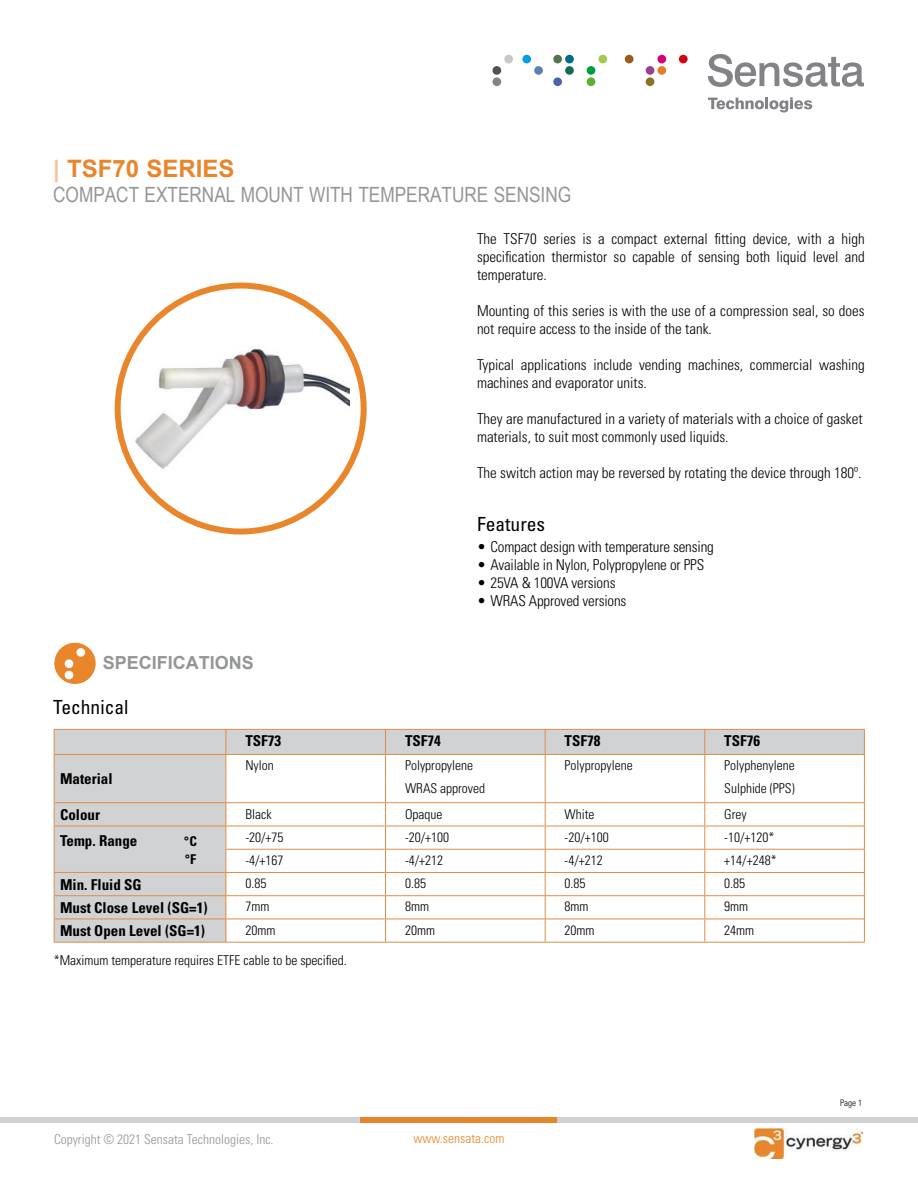
<style>
.page{position:relative;width:918px;height:1188px;background:#fff}
.page>*{position:absolute;margin:0;border:0;box-sizing:border-box;transform-origin:0 0}
.t1{font:700 24px "Arial";color:#e9862c}
.t2{font:21px "Arial Narrow";color:#939597}
.t3{font:condensed 19.5px "Univers LT Std";color:#000}
.t4{font:700 18px "Arial";color:#939597}
.t5{font:300 condensed 15px/18px "Univers LT Std";color:#000}
.t6{font:700 condensed 15px "Univers LT Std";color:#000}
.t7{font:300 condensed 13.5px "Univers LT Std";color:#000}
.t8{font:300 condensed 13.5px "Univers LT Std";color:#939597}
.t9{font:300 condensed 13.5px "Univers LT Std";color:#e9862c}
.t10{font:700 condensed 13.5px/18px "Univers LT Std";color:#000}
.t11{font:300 condensed 9px "Univers LT Std";color:#000}
.s1{color:#fbc297}
</style>
<div class="page">
<svg style="left:708px;top:54px;width:156px;height:33px"></svg>
<svg style="left:708px;top:97px;width:104px;height:15px"></svg>
<div style="left:492px;top:77px;width:9px;height:9px;background:#828287;border-radius:50%"></div>
<div style="left:522px;top:55px;width:9px;height:8px;background:#009eed;border-radius:50%"></div>
<div style="left:534px;top:66px;width:9px;height:9px;background:#5982af;border-radius:50%"></div>
<div style="left:553px;top:55px;width:9px;height:8px;background:#4f7749;border-radius:50%"></div>
<div style="left:565px;top:55px;width:9px;height:8px;background:#006b87;border-radius:50%"></div>
<div style="left:565px;top:66px;width:9px;height:9px;background:#146b5b;border-radius:50%"></div>
<div style="left:553px;top:77px;width:9px;height:9px;background:#4f60ad;border-radius:50%"></div>
<div style="left:598px;top:55px;width:9px;height:8px;background:#a0cc51;border-radius:50%"></div>
<div style="left:587px;top:66px;width:8px;height:9px;background:#009e44;border-radius:50%"></div>
<div style="left:587px;top:77px;width:8px;height:9px;background:#59af30;border-radius:50%"></div>
<div style="left:657px;top:55px;width:9px;height:8px;background:#d8007a;border-radius:50%"></div>
<div style="left:646px;top:66px;width:8px;height:9px;background:#9b3d91;border-radius:50%"></div>
<div style="left:657px;top:66px;width:9px;height:9px;background:#e87a2b;border-radius:50%"></div>
<div style="left:646px;top:77px;width:8px;height:9px;background:#8c7028;border-radius:50%"></div>
<div style="left:679px;top:55px;width:9px;height:8px;background:#d80016;border-radius:50%"></div>
<div style="left:504px;top:55px;width:9px;height:8px;background:#c6c9cc;border-radius:50%"></div>
<div style="left:492px;top:66px;width:9px;height:9px;background:#515154;border-radius:50%"></div>
<div style="left:625px;top:55px;width:9px;height:8px;background:#995b19;border-radius:50%"></div>
<div style="left:0;top:1117px;width:918px;height:6px;background:#d1d2d4"></div>
<div style="left:361px;top:1117px;width:196px;height:6px;background:#e9862c"></div>
<img style="left:754px;top:1128px;width:108px;height:30px">
<svg style="left:55px;top:730px;width:809px;height:212px"></svg>
<hr style="left:54px;top:729px;width:172px;height:1px;background:#df8d47">
<hr style="left:226px;top:729px;width:160px;height:1px;background:#df8d47">
<hr style="left:386px;top:729px;width:159px;height:1px;background:#df8d47">
<hr style="left:545px;top:729px;width:160px;height:1px;background:#df8d47">
<hr style="left:705px;top:729px;width:160px;height:1px;background:#df8d47">
<hr style="left:54px;top:754px;width:172px;height:1px;background:#df8d47">
<hr style="left:226px;top:754px;width:160px;height:1px;background:#df8d47">
<hr style="left:386px;top:754px;width:159px;height:1px;background:#df8d47">
<hr style="left:545px;top:754px;width:160px;height:1px;background:#df8d47">
<hr style="left:705px;top:754px;width:160px;height:1px;background:#df8d47">
<hr style="left:54px;top:826px;width:172px;height:1px;background:#df8d47">
<hr style="left:226px;top:826px;width:160px;height:1px;background:#df8d47">
<hr style="left:386px;top:826px;width:159px;height:1px;background:#df8d47">
<hr style="left:545px;top:826px;width:160px;height:1px;background:#df8d47">
<hr style="left:705px;top:826px;width:160px;height:1px;background:#df8d47">
<hr style="left:55px;top:802px;width:171px;height:1px;background:#df8d47">
<hr style="left:226px;top:802px;width:160px;height:1px;background:#df8d47">
<hr style="left:386px;top:802px;width:159px;height:1px;background:#df8d47">
<hr style="left:545px;top:802px;width:160px;height:1px;background:#df8d47">
<hr style="left:705px;top:802px;width:160px;height:1px;background:#df8d47">
<hr style="left:226px;top:849px;width:160px;height:1px;background:#df8d47">
<hr style="left:386px;top:849px;width:159px;height:1px;background:#df8d47">
<hr style="left:545px;top:849px;width:160px;height:1px;background:#df8d47">
<hr style="left:705px;top:849px;width:160px;height:1px;background:#df8d47">
<hr style="left:54px;top:872px;width:172px;height:1px;background:#df8d47">
<hr style="left:226px;top:872px;width:160px;height:1px;background:#df8d47">
<hr style="left:386px;top:872px;width:159px;height:1px;background:#df8d47">
<hr style="left:545px;top:872px;width:160px;height:1px;background:#df8d47">
<hr style="left:705px;top:872px;width:160px;height:1px;background:#df8d47">
<svg style="left:54px;top:730px;width:1px;height:212px"></svg>
<svg style="left:385px;top:730px;width:1px;height:212px"></svg>
<svg style="left:545px;top:730px;width:1px;height:212px"></svg>
<svg style="left:704px;top:730px;width:1px;height:212px"></svg>
<svg style="left:864px;top:730px;width:1px;height:212px"></svg>
<hr style="left:55px;top:895px;width:171px;height:1px;background:#df8d47">
<hr style="left:226px;top:895px;width:160px;height:1px;background:#df8d47">
<hr style="left:386px;top:895px;width:159px;height:1px;background:#df8d47">
<hr style="left:545px;top:895px;width:160px;height:1px;background:#df8d47">
<hr style="left:705px;top:895px;width:159px;height:1px;background:#df8d47">
<hr style="left:55px;top:919px;width:171px;height:1px;background:#df8d47">
<hr style="left:226px;top:919px;width:160px;height:1px;background:#df8d47">
<hr style="left:386px;top:919px;width:159px;height:1px;background:#df8d47">
<hr style="left:545px;top:919px;width:160px;height:1px;background:#df8d47">
<hr style="left:705px;top:919px;width:159px;height:1px;background:#df8d47">
<hr style="left:54px;top:942px;width:172px;height:1px;background:#df8d47">
<hr style="left:226px;top:942px;width:160px;height:1px;background:#df8d47">
<hr style="left:386px;top:942px;width:159px;height:1px;background:#df8d47">
<hr style="left:545px;top:942px;width:160px;height:1px;background:#df8d47">
<hr style="left:705px;top:942px;width:160px;height:1px;background:#df8d47">
<svg style="left:226px;top:730px;width:1px;height:212px"></svg>
<svg style="left:54px;top:643px;width:42px;height:41px"></svg>
<img style="left:131px;top:345px;width:219px;height:127px">
<div style="left:115px;top:283px;width:252px;height:252px;border:6px solid #e9862c;border-radius:50%"></div>
<h1 class="t1" style="left:53px;top:160px;width:183px"><span class="s1">|</span> TSF70 SERIES</h1>
<h2 class="t2" style="left:53px;top:183px;width:520px">COMPACT EXTERNAL MOUNT WITH TEMPERATURE SENSING</h2>
<p class="t5" style="left:477px;top:231px;width:389px;text-align:justify">The TSF70 series is a compact external fitting device, with a high specification thermistor so capable of sensing both liquid level and temperature.</p>
<p class="t5" style="left:477px;top:303px;width:389px">Mounting of this series is with the use of a compression seal, so does not require access to the inside of the tank.</p>
<p class="t5" style="left:477px;top:357px;width:389px">Typical applications include vending machines, commercial washing machines and evaporator units.</p>
<p class="t5" style="left:477px;top:411px;width:387px">They are manufactured in a variety of materials with a choice of gasket materials, to suit most commonly used liquids.</p>
<p class="t5" style="left:477px;top:465px;width:386px">The switch action may be reversed by rotating the device through 180º.</p>
<p class="t4" style="left:103px;top:656px;width:153px">SPECIFICATIONS</p>
<h3 class="t3" style="left:53px;top:696px;width:77px">Technical</h3>
<h3 class="t3" style="left:477px;top:512px;width:70px">Features</h3>
<p class="t5" style="left:477px;top:538px;width:238px">• Compact design with temperature sensing</p>
<p class="t5" style="left:477px;top:556px;width:229px">• Available in Nylon, Polypropylene or PPS</p>
<p class="t5" style="left:477px;top:574px;width:140px">• 25VA &amp; 100VA versions</p>
<p class="t5" style="left:477px;top:592px;width:151px">• WRAS Approved versions</p>
<p class="t6" style="left:60px;top:773px;width:54px">Material</p>
<p class="t6" style="left:245px;top:735px;width:37px">TSF73</p>
<p class="t6" style="left:405px;top:735px;width:37px">TSF74</p>
<p class="t6" style="left:565px;top:735px;width:37px">TSF78</p>
<p class="t6" style="left:724px;top:735px;width:37px">TSF76</p>
<p class="t7" style="left:245px;top:760px;width:30px">Nylon</p>
<p class="t7" style="left:405px;top:760px;width:70px">Polypropylene</p>
<p class="t7" style="left:565px;top:760px;width:70px">Polypropylene</p>
<p class="t7" style="left:724px;top:760px;width:72px">Polyphenylene</p>
<p class="t7" style="left:405px;top:783px;width:82px">WRAS approved</p>
<p class="t7" style="left:724px;top:783px;width:72px">Sulphide (PPS)</p>
<p class="t6" style="left:60px;top:808px;width:42px">Colour</p>
<p class="t7" style="left:245px;top:808px;width:28px">Black</p>
<p class="t7" style="left:405px;top:808px;width:39px">Opaque</p>
<p class="t7" style="left:565px;top:808px;width:31px">White</p>
<p class="t7" style="left:724px;top:808px;width:24px">Grey</p>
<p class="t6" style="left:60px;top:834px;width:79px">Temp. Range</p>
<p class="t10" style="left:184px;top:833px;width:14px">°C °F</p>
<p class="t7" style="left:245px;top:832px;width:40px">-20/+75</p>
<p class="t7" style="left:405px;top:832px;width:46px">-20/+100</p>
<p class="t7" style="left:565px;top:832px;width:46px">-20/+100</p>
<p class="t7" style="left:724px;top:832px;width:52px">-10/+120*</p>
<p class="t7" style="left:245px;top:855px;width:40px">-4/+167</p>
<p class="t7" style="left:405px;top:855px;width:40px">-4/+212</p>
<p class="t7" style="left:565px;top:855px;width:40px">-4/+212</p>
<p class="t7" style="left:724px;top:855px;width:54px">+14/+248*</p>
<p class="t6" style="left:60px;top:878px;width:83px">Min. Fluid SG</p>
<p class="t7" style="left:245px;top:878px;width:22px">0.85</p>
<p class="t7" style="left:405px;top:878px;width:22px">0.85</p>
<p class="t7" style="left:565px;top:878px;width:22px">0.85</p>
<p class="t7" style="left:724px;top:878px;width:22px">0.85</p>
<p class="t6" style="left:60px;top:901px;width:149px">Must Close Level (SG=1)</p>
<p class="t7" style="left:245px;top:901px;width:26px">7mm</p>
<p class="t7" style="left:405px;top:901px;width:26px">8mm</p>
<p class="t7" style="left:565px;top:901px;width:26px">8mm</p>
<p class="t7" style="left:724px;top:901px;width:26px">9mm</p>
<p class="t6" style="left:60px;top:925px;width:146px">Must Open Level (SG=1)</p>
<p class="t7" style="left:245px;top:925px;width:31px">20mm</p>
<p class="t7" style="left:405px;top:925px;width:31px">20mm</p>
<p class="t7" style="left:565px;top:925px;width:31px">20mm</p>
<p class="t7" style="left:724px;top:925px;width:31px">24mm</p>
<p class="t7" style="left:54px;top:955px;width:295px">*Maximum temperature requires ETFE cable to be specified.</p>
<p class="t8" style="left:54px;top:1134px;width:221px">Copyright © 2021 Sensata Technologies, Inc.</p>
<p class="t9" style="left:414px;top:1133px;width:92px">www.sensata.com</p>
<p class="t11" style="left:840px;top:1099px;width:23px">Page 1</p>
</div>
